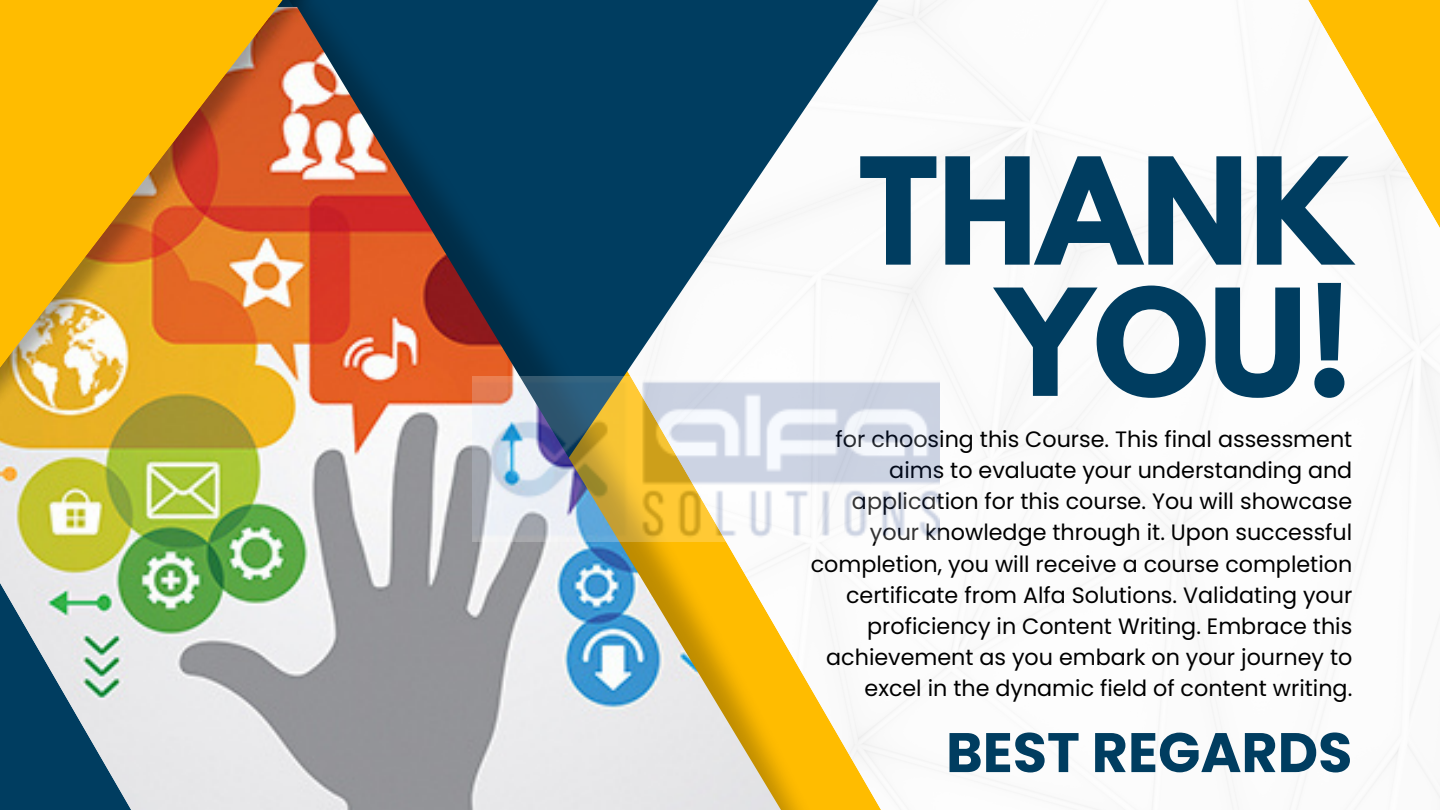
<style>
.page{position:relative;width:1440px;height:810px;background:#fff}
.page>*{position:absolute;margin:0;border:0;box-sizing:border-box;transform-origin:0 0}
.t1{font:700 131.4px/131.2px "League Spartan";color:#003d60;text-align:right}
.t2{font:700 55.65px "Poppins";color:#003d60}
.t3{font:22.2px/31px "Poppins";color:#000;text-align:right}
</style>
<div class="page">
<svg style="left:1173px;top:0;width:267px;height:425px"></svg>
<img style="left:460px;top:0;width:476px;height:810px">
<img style="left:191px;top:7px;width:610px;height:803px">
<svg style="left:0;top:608px;width:191px;height:202px;background:#86a2ac"></svg>
<img style="left:0;top:0;width:460px;height:608px">
<img style="left:0;top:0;width:300px;height:472px">
<img style="left:473px;top:376px;width:467px;height:166px">
<p class="t1" style="left:859px;top:163px;width:495px">THANK<br>YOU!</p>
<p class="t3" style="left:811px;top:424px;width:543px">for choosing this Course. This final assessment aims to evaluate your understanding and application for this course. You will showcase your knowledge through it. Upon successful completion, you will receive a course completion certificate from Alfa Solutions. Validating your proficiency in Content Writing. Embrace this achievement as you embark on your journey to excel in the dynamic field of content writing.</p>
<p class="t2" style="left:946px;top:714px;width:408px">BEST REGARDS</p>
</div>
